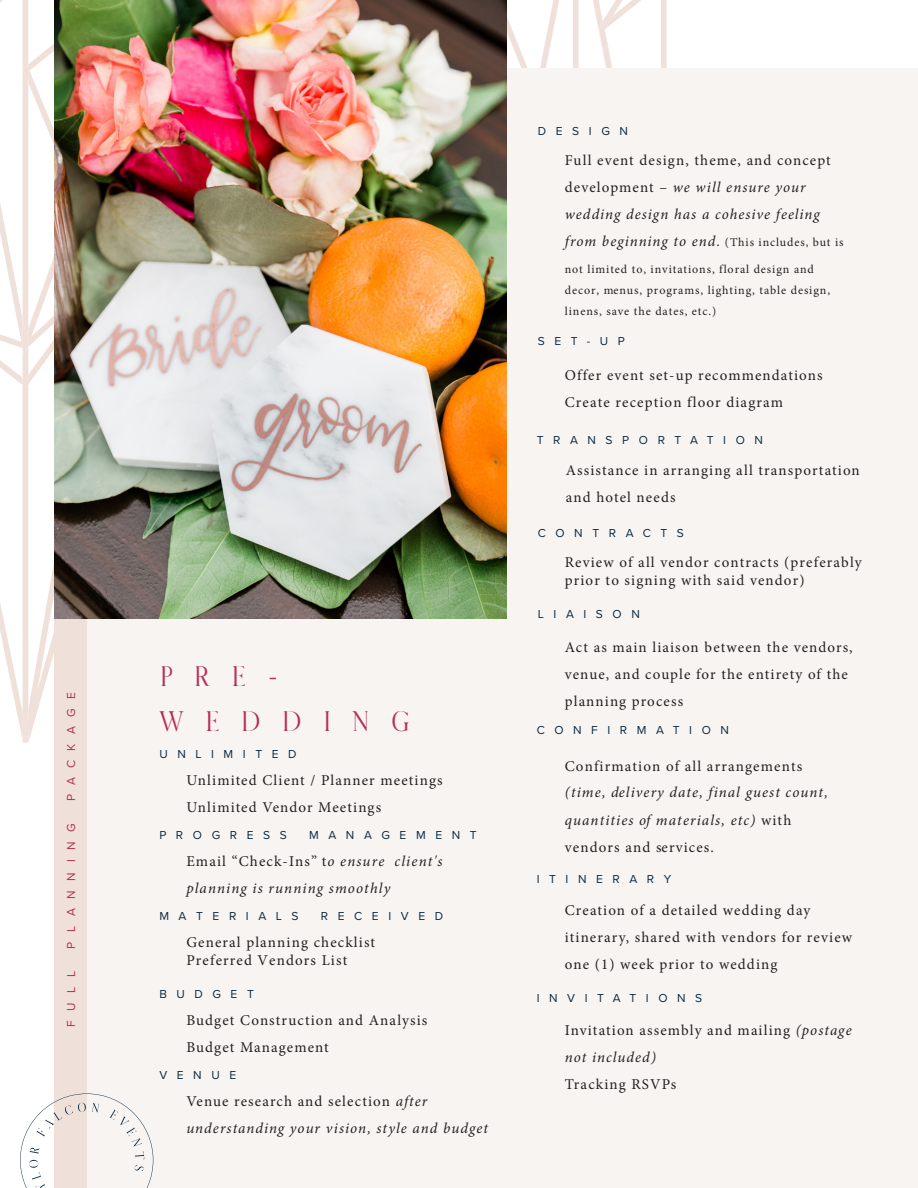
<style>
.page{position:relative;width:918px;height:1188px;background:#fff}
.page>*{position:absolute;margin:0;border:0;box-sizing:border-box;transform-origin:0 0}
.t1{font:27px "Warick";letter-spacing:.8em;color:#b52f55}
.t2{font:15px/27px "Minion Pro";letter-spacing:.075em;color:#231f20}
.t3{font:italic 15px/27px "Minion Pro";letter-spacing:.07em;color:#231f20}
.t4{font:12px "Proxima Nova";letter-spacing:.8em;color:#0b2c44}
.t5{font:12px/21px "Minion Pro";letter-spacing:.075em;color:#231f20}
.t6{font:12px "Proxima Nova";letter-spacing:.8em;color:#b52f55}
.t7{font:12px "Proxima Nova";letter-spacing:.78em;color:#b52f55}
.s1{font-style:normal}
.s2{font-style:normal;font-size:12px}
.s3{font-style:italic}
</style>
<div class="page">
<svg style="left:0;top:0;width:701px;height:743px"></svg>
<div style="left:83px;top:69px;width:835px;height:1119px;background:#f8f4f2"></div>
<div style="left:54px;top:526px;width:33px;height:662px;background:#f0e0da"></div>
<img style="left:54px;top:0;width:453px;height:618px">
<svg style="left:20px;top:1094px;width:133px;height:94px"></svg>
<p class="t7" style="left:62px;top:801px;width:111px;rotate:-90deg">PACKAGE</p>
<p class="t6" style="left:62px;top:949px;width:127px;rotate:-90deg">PLANNING</p>
<p class="t6" style="left:62px;top:1027px;width:58px;rotate:-90deg">FULL</p>
<p class="t1" style="left:159px;top:658px;width:120px">PRE-</p>
<p class="t1" style="left:159px;top:703px;width:252px">WEDDING</p>
<p class="t4" style="left:159px;top:745px;width:139px">UNLIMITED</p>
<p class="t2" style="left:186px;top:767px;width:258px">Unlimited Client / Planner meetings</p>
<p class="t2" style="left:186px;top:794px;width:196px">Unlimited Vendor Meetings</p>
<p class="t4" style="left:159px;top:826px;width:129px">PROGRESS</p>
<p class="t4" style="left:309px;top:826px;width:169px">MANAGEMENT</p>
<p class="t3" style="left:186px;top:847px;width:258px"><span class="s1">Email “Check-Ins” t</span>o ensure client's planning is running smoothly</p>
<p class="t4" style="left:159px;top:907px;width:141px">MATERIALS</p>
<p class="t4" style="left:321px;top:907px;width:124px">RECEIVED</p>
<p class="t2" style="left:186px;top:933px;width:190px;line-height:17.9px">General planning checklist<br>Preferred Vendors List</p>
<p class="t4" style="left:159px;top:985px;width:96px">BUDGET</p>
<p class="t2" style="left:186px;top:1007px;width:243px">Budget Construction and Analysis</p>
<p class="t2" style="left:186px;top:1034px;width:144px">Budget Management</p>
<p class="t4" style="left:159px;top:1066px;width:78px">VENUE</p>
<p class="t3" style="left:186px;top:1088px;width:303px"><span class="s1">Venue research and selection</span> after understanding your vision, style and budget</p>
<p class="t4" style="left:538px;top:122px;width:92px">DESIGN</p>
<p class="t3" style="left:565px;top:146px;width:280px"><span class="s1">Full event design, theme, and concept development –</span> we will ensure your wedding design has a cohesive feeling from beginning to end. <span class="s2">(This includes, but is</span></p>
<p class="t5" style="left:565px;top:258px;width:267px">not limited to, invitations, floral design and decor, menus, programs, lighting, table design, linens, save the dates, etc.)</p>
<p class="t4" style="left:538px;top:332px;width:89px">SET-UP</p>
<p class="t2" style="left:565px;top:362px;width:259px">Offer event set-up recommendations<br>Create reception floor diagram</p>
<p class="t4" style="left:537px;top:431px;width:228px">TRANSPORTATION</p>
<p class="t2" style="left:566px;top:456px;width:295px">Assistance in arranging all transportation and hotel needs</p>
<p class="t4" style="left:538px;top:524px;width:148px">CONTRACTS</p>
<p class="t2" style="left:565px;top:554px;width:298px;line-height:17.9px">Review of all vendor contracts (preferably prior to signing with said vendor)</p>
<p class="t4" style="left:538px;top:605px;width:104px">LIAISON</p>
<p class="t2" style="left:565px;top:634px;width:289px">Act as main liaison between the vendors, venue, and couple for the entirety of the planning process</p>
<p class="t4" style="left:537px;top:721px;width:194px">CONFIRMATION</p>
<p class="t3" style="left:565px;top:752px;width:265px"><span class="s1">Confirmation of all arrangements </span>(time, delivery date, final guest count, quantities of materials, etc) <span class="s1">with vendors and services.</span></p>
<p class="t4" style="left:537px;top:870px;width:136px">ITINERARY</p>
<p class="t2" style="left:565px;top:897px;width:289px">Creation of a detailed wedding day itinerary, shared with vendors for review one (1) week prior to wedding</p>
<p class="t4" style="left:537px;top:989px;width:167px">INVITATIONS</p>
<p class="t2" style="left:565px;top:1017px;width:288px">Invitation assembly and mailing <span class="s3">(postage not included)</span></p>
<p class="t2" style="left:565px;top:1071px;width:113px">Tracking RSVPs</p>
</div>
